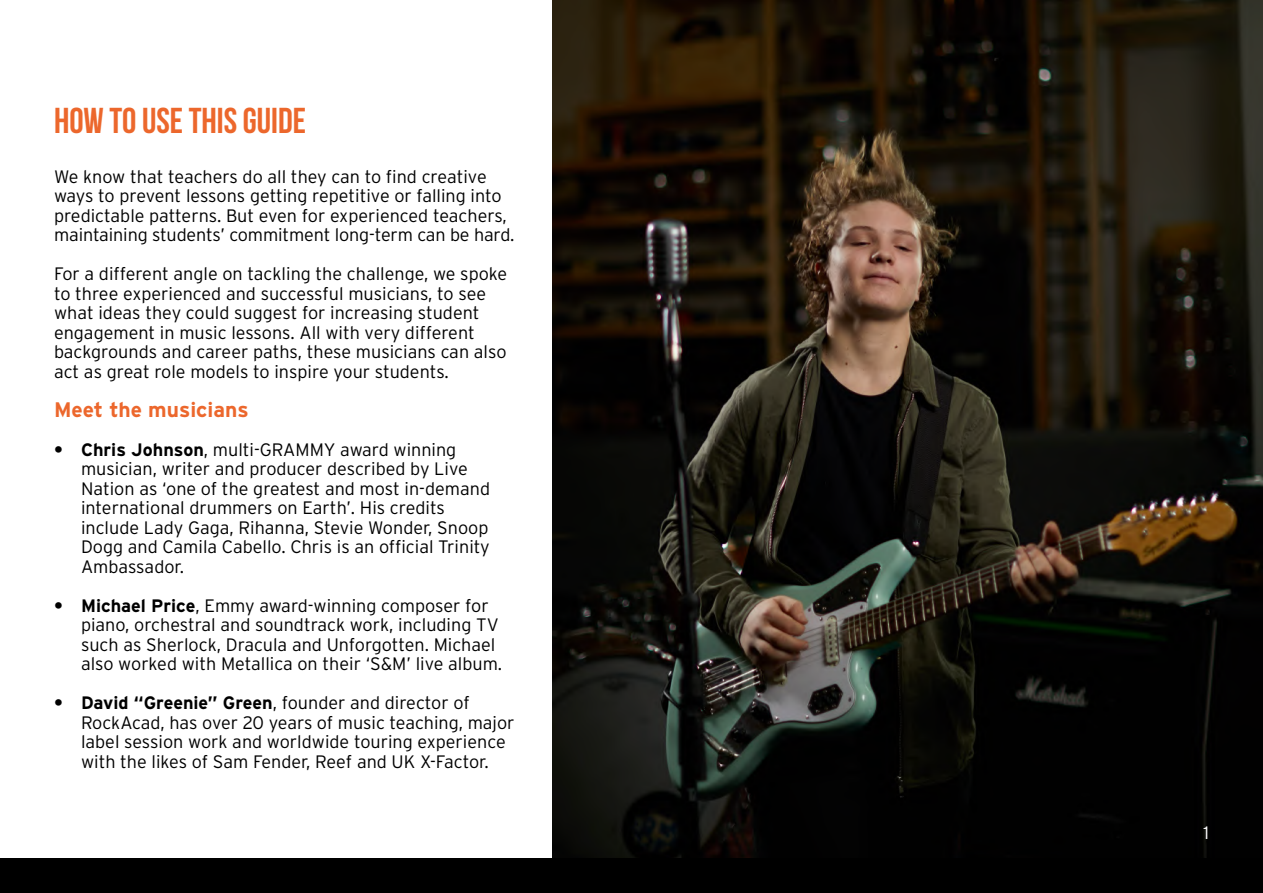
<style>
.page{position:relative;width:1263px;height:893px;background:#fff}
.page>*{position:absolute;margin:0;border:0;box-sizing:border-box;transform-origin:0 0}
.t1{font:700 36px "Bebas Neue";color:#ec672c}
.t2{font:700 21px "Interstate";color:#ec672c}
.t3{font:300 18px/19.5px "Interstate";color:#000}
.t4{font:300 18px "Interstate";color:#fff}
.s1{font-weight:700}
</style>
<div class="page">
<img style="left:553px;top:0;width:710px;height:859px">
<div style="left:0;top:859px;width:1263px;height:34px;background:#000"></div>
<h1 class="t1" style="left:54px;top:101px;width:253px">HOW TO USE THIS GUIDE</h1>
<p class="t3" style="left:54px;top:166px;width:462px">We know that teachers do all they can to find creative ways to prevent lessons getting repetitive or falling into predictable patterns. But even for experienced teachers, maintaining students’ commitment long-term can be hard.</p>
<p class="t3" style="left:54px;top:264px;width:455px">For a different angle on tackling the challenge, we spoke to three experienced and successful musicians, to see what ideas they could suggest for increasing student engagement in music lessons. All with very different backgrounds and career paths, these musicians can also act as great role models to inspire your students.</p>
<p class="t2" style="left:54px;top:398px;width:196px">Meet the musicians</p>
<p class="t3" style="left:81px;top:439px;width:411px;text-indent:-27px"><span class="s1">• Chris Johnson</span>, multi-GRAMMY award winning musician, writer and producer described by Live Nation as ‘one of the greatest and most in-demand international drummers on Earth’. His credits include Lady Gaga, Rihanna, Stevie Wonder, Snoop Dogg and Camila Cabello. Chris is an official Trinity Ambassador.</p>
<p class="t3" style="left:81px;top:595px;width:423px;text-indent:-27px"><span class="s1">• Michael Price</span>, Emmy award-winning composer for piano, orchestral and soundtrack work, including TV such as Sherlock, Dracula and Unforgotten. Michael also worked with Metallica on their ‘S&amp;M’ live album.</p>
<p class="t3" style="left:81px;top:693px;width:435px;text-indent:-27px"><span class="s1">• David “Greenie” Green</span>, founder and director of RockAcad, has over 20 years of music teaching, major label session work and worldwide touring experience with the likes of Sam Fender, Reef and UK X-Factor.</p>
<p class="t4" style="left:1203px;top:822px;width:7px">1</p>
</div>
